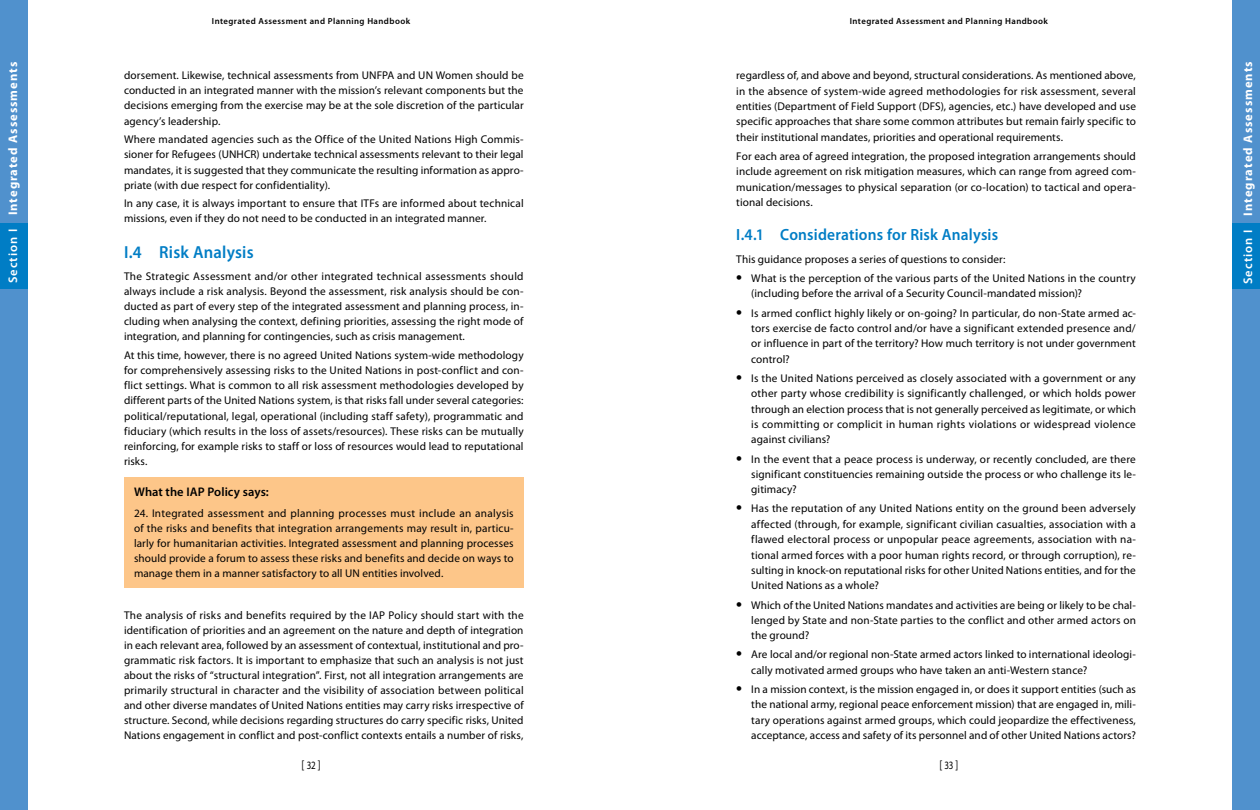
<style>
.page{position:relative;width:1260px;height:810px;background:#fff}
.page>*{position:absolute;margin:0;border:0;box-sizing:border-box;transform-origin:0 0}
.t1{font:600 17.5px "Myriad Pro";letter-spacing:.01em;color:#007dc5;scale:.95 1}
.t2{font:600 16.25px "Myriad Pro";letter-spacing:.01em;color:#007dc5;scale:.95 1}
.t3{font:700 12.5px "Myriad Pro";letter-spacing:.08em;color:#fff}
.t4{font:600 12.5px "Myriad Pro";letter-spacing:.005em;color:#000}
.t5{font:12.5px "Myriad Pro";color:#000;scale:.8 1}
.t6{font:11.25px/15.4px "Myriad Pro";letter-spacing:.01em;color:#000;text-align:justify}
.t7{font:600 8.75px "Myriad Pro";letter-spacing:.05em;color:#000}
.s1{font-weight:600}
.s2{font-weight:700;font-size:17.5px}
.s3{font-size:11.25px}
</style>
<div class="page">
<div style="left:0;top:0;width:28px;height:810px;background:#5091cd"></div>
<div style="left:1232px;top:0;width:28px;height:810px;background:#5091cd"></div>
<div style="left:0;top:224px;width:28px;height:65px;background:#007dc5"></div>
<div style="left:1232px;top:224px;width:28px;height:65px;background:#007dc5"></div>
<div style="left:124px;top:477px;width:400px;height:111px;background:#fdc689"></div>
<p class="t7" style="left:212px;top:16px;width:200px">Integrated Assessment and Planning Handbook</p>
<p class="t7" style="left:850px;top:16px;width:200px">Integrated Assessment and Planning Handbook</p>
<p class="t3" style="left:5px;top:283px;width:223px;rotate:-90deg"><span class="s1">Section I</span> Integrated Assessments</p>
<p class="t3" style="left:1240px;top:284px;width:224px;rotate:-90deg"><span class="s1">Section I</span> Integrated Assessments</p>
<p class="t6" style="left:124px;top:68px;width:401px">dorsement. Likewise, technical assessments from UNFPA and UN Women should be conducted in an integrated manner with the mission’s relevant components but the decisions emerging from the exercise may be at the sole discretion of the particular agency’s leadership.</p>
<p class="t6" style="left:124px;top:132px;width:401px">Where mandated agencies such as the Office of the United Nations High Commis&shy;sioner for Refugees (UNHCR) undertake technical assessments relevant to their legal mandates, it is suggested that they communicate the resulting information as appro&shy;priate (with due respect for confidentiality).</p>
<p class="t6" style="left:124px;top:196px;width:401px">In any case, it is always important to ensure that ITFs are informed about technical missions, even if they do not need to be conducted in an integrated manner.</p>
<h1 class="t1" style="left:124px;top:241px;width:138px">I.4 Risk Analysis</h1>
<p class="t6" style="left:124px;top:269px;width:401px">The Strategic Assessment and/or other integrated technical assessments should always include a risk analysis. Beyond the assessment, risk analysis should be con&shy;ducted as part of every step of the integrated assessment and planning process, in&shy;cluding when analysing the context, defining priorities, assessing the right mode of integration, and planning for contingencies, such as crisis management.</p>
<p class="t6" style="left:124px;top:348px;width:401px">At this time, however, there is no agreed United Nations system-wide methodology for comprehensively assessing risks to the United Nations in post-conflict and con&shy;flict settings. What is common to all risk assessment methodologies developed by different parts of the United Nations system, is that risks fall under several categories: political/reputational, legal, operational (including staff safety), programmatic and fiduciary (which results in the loss of assets/resources). These risks can be mutually reinforcing, for example risks to staff or loss of resources would lead to reputational risks.</p>
<p class="t6" style="left:736px;top:68px;width:401px">regardless of, and above and beyond, structural considerations. As mentioned above, in the absence of system-wide agreed methodologies for risk assessment, several entities (Department of Field Support (DFS), agencies, etc.) have developed and use specific approaches that share some common attributes but remain fairly specific to their institutional mandates, priorities and operational requirements.</p>
<p class="t6" style="left:736px;top:148px;width:401px">For each area of agreed integration, the proposed integration arrangements should include agreement on risk mitigation measures, which can range from agreed com&shy;munication/messages to physical separation (or co-location) to tactical and opera&shy;tional decisions.</p>
<h2 class="t2" style="left:736px;top:225px;width:277px">I.4.1 Considerations for Risk Analysis</h2>
<p class="t6" style="left:736px;top:251px;width:271px">This guidance proposes a series of questions to consider:</p>
<p class="t6" style="left:751px;top:270px;width:386px;text-indent:-15px"><span class="s2">•</span> What is the perception of the various parts of the United Nations in the country (including before the arrival of a Security Council-mandated mission)?</p>
<p class="t6" style="left:751px;top:305px;width:386px;text-indent:-15px"><span class="s2">•</span> Is armed conflict highly likely or on-going? In particular, do non-State armed ac&shy;tors exercise de facto control and/or have a significant extended presence and/ or influence in part of the territory? How much territory is not under government control?</p>
<p class="t6" style="left:751px;top:370px;width:386px;text-indent:-15px"><span class="s2">•</span> Is the United Nations perceived as closely associated with a government or any other party whose credibility is significantly challenged, or which holds power through an election process that is not generally perceived as legitimate, or which is committing or complicit in human rights violations or widespread violence against civilians?</p>
<p class="t6" style="left:751px;top:451px;width:386px;text-indent:-15px"><span class="s2">•</span> In the event that a peace process is underway, or recently concluded, are there significant constituencies remaining outside the process or who challenge its le&shy;gitimacy?</p>
<p class="t6" style="left:751px;top:501px;width:386px;text-indent:-15px"><span class="s2">•</span> Has the reputation of any United Nations entity on the ground been adversely affected (through, for example, significant civilian casualties, association with a flawed electoral process or unpopular peace agreements, association with na&shy;tional armed forces with a poor human rights record, or through corruption), re&shy;sulting in knock-on reputational risks for other United Nations entities, and for the United Nations as a whole?</p>
<p class="t6" style="left:751px;top:597px;width:386px;text-indent:-15px"><span class="s2">•</span> Which of the United Nations mandates and activities are being or likely to be chal&shy;lenged by State and non-State parties to the conflict and other armed actors on the ground?</p>
<p class="t6" style="left:751px;top:647px;width:386px;text-indent:-15px"><span class="s2">•</span> Are local and/or regional non-State armed actors linked to international ideologi&shy;cally motivated armed groups who have taken an anti-Western stance?</p>
<p class="t6" style="left:751px;top:681px;width:386px;text-indent:-15px"><span class="s2">•</span> In a mission context, is the mission engaged in, or does it support entities (such as the national army, regional peace enforcement mission) that are engaged in, mili&shy;tary operations against armed groups, which could jeopardize the effectiveness, acceptance, access and safety of its personnel and of other United Nations actors?</p>
<p class="t4" style="left:134px;top:484px;width:136px">What the IAP Policy says:</p>
<p class="t6" style="left:134px;top:506px;width:381px;line-height:15px">24. Integrated assessment and planning processes must include an analysis of the risks and benefits that integration arrangements may result in, particu&shy;larly for humanitarian activities. Integrated assessment and planning processes should provide a forum to assess these risks and benefits and decide on ways to manage them in a manner satisfactory to all UN entities involved.</p>
<p class="t6" style="left:124px;top:607px;width:401px">The analysis of risks and benefits required by the IAP Policy should start with the identification of priorities and an agreement on the nature and depth of integration in each relevant area, followed by an assessment of contextual, institutional and pro&shy;grammatic risk factors. It is important to emphasize that such an analysis is not just about the risks of “structural integration”. First, not all integration arrangements are primarily structural in character and the visibility of association between political and other diverse mandates of United Nations entities may carry risks irrespective of structure. Second, while decisions regarding structures do carry specific risks, United Nations engagement in conflict and post-conflict contexts entails a number of risks,</p>
<p class="t5" style="left:302px;top:757px;width:25px">[ <span class="s3">32</span> ]</p>
<p class="t5" style="left:939px;top:757px;width:25px">[ <span class="s3">33</span> ]</p>
</div>
